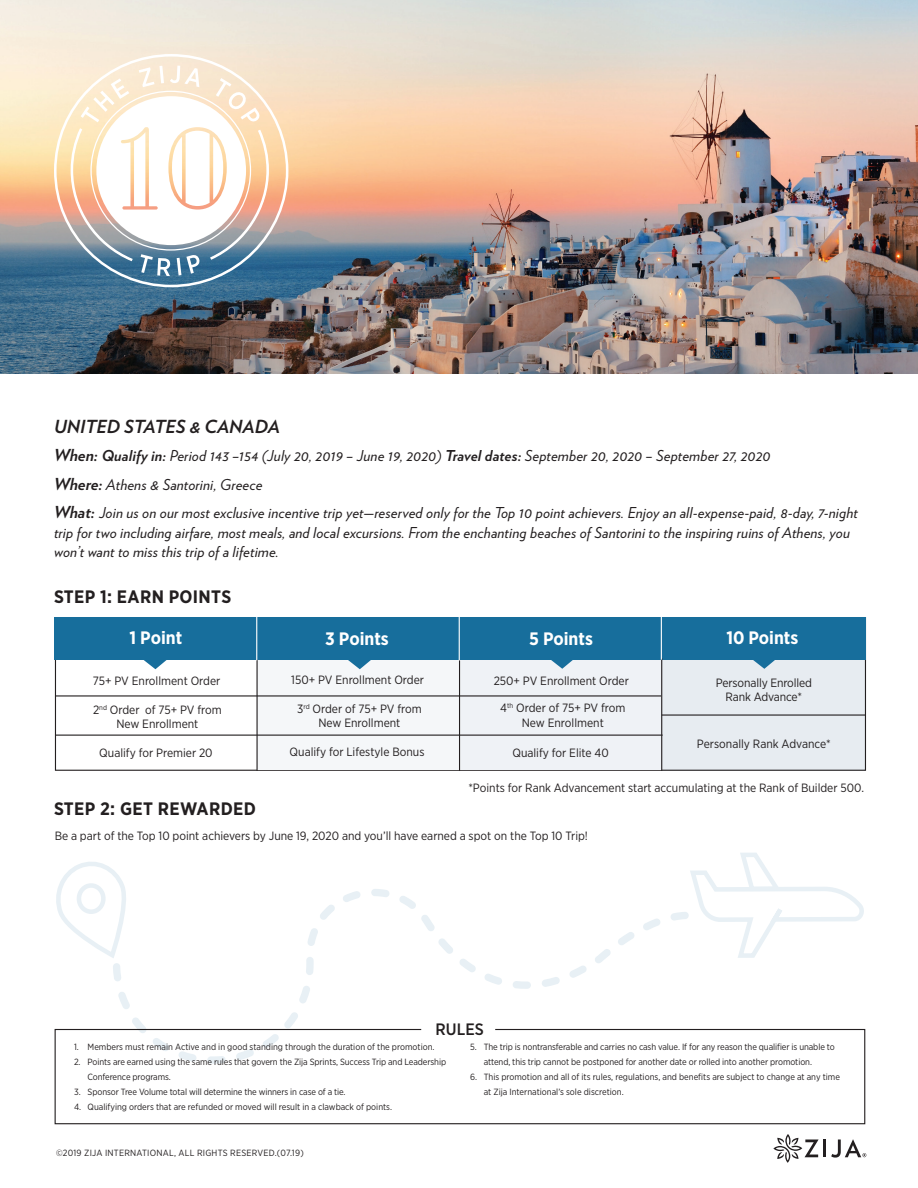
<style>
.page{position:relative;width:918px;height:1188px;background:#fff}
.page>*{position:absolute;margin:0;border:0;box-sizing:border-box;transform-origin:0 0}
.t1{font:700 18px "Gotham Narrow";letter-spacing:.02em;color:#231f20}
.t2{font:700 18px "Gotham Narrow";color:#fff}
.t3{font:italic 700 18px "Verlag";color:#231f20}
.t4{font:500 16.5px "Gotham Narrow";color:#231f20}
.t5{font:italic 15px/19.5px "Verlag";letter-spacing:.01em;color:#231f20}
.t6{font:12px/14.4px "Gotham Narrow";color:#231f20;text-align:center}
.t7{font:9px "Gotham Narrow";letter-spacing:-.01em;color:#231f20}
.t8{font:9px "Gotham Narrow";letter-spacing:.025em;color:#231f20}
.s1{font-weight:700;font-size:16.5px}
.s2{font-weight:700}
</style>
<div class="page">
<div style="left:663px;top:644px;width:203px;height:127px;background:#e7ecf1"></div>
<svg style="left:113px;top:960px;width:490px;height:68px"></svg>
<svg style="left:56px;top:853px;width:808px;height:107px"></svg>
<div style="left:459px;top:643px;width:203px;height:127px;background:#eff2f6"></div>
<div style="left:257px;top:643px;width:204px;height:127px;background:#f5f7f9"></div>
<div style="left:55px;top:617px;width:811px;height:43px;background:#176e9c"></div>
<img style="left:0;top:0;width:918px;height:374px">
<hr style="left:256px;top:660px;width:2px;height:111px;background:#231f20">
<hr style="left:459px;top:660px;width:1px;height:111px;background:#231f20">
<hr style="left:661px;top:658px;width:1px;height:113px;background:#231f20">
<hr style="left:55px;top:695px;width:606px;height:2px;background:#231f20">
<hr style="left:56px;top:735px;width:607px;height:1px;background:#231f20">
<svg style="left:143px;top:660px;width:24px;height:9px"></svg>
<svg style="left:348px;top:660px;width:23px;height:9px"></svg>
<svg style="left:551px;top:660px;width:22px;height:9px"></svg>
<svg style="left:753px;top:660px;width:22px;height:9px"></svg>
<hr style="left:662px;top:714px;width:203px;height:2px;background:#231f20">
<hr style="left:256px;top:617px;width:1px;height:43px;background:#fff">
<hr style="left:459px;top:617px;width:1px;height:43px;background:#fff">
<hr style="left:661px;top:617px;width:1px;height:43px;background:#fff">
<svg style="left:773px;top:1134px;width:93px;height:29px"></svg>
<svg style="left:54px;top:54px;width:234px;height:233px;background:#c0bcb3"></svg>
<svg style="left:71px;top:66px;width:198px;height:210px"></svg>
<svg style="left:54px;top:1028px;width:812px;height:97px"></svg>
<p class="t3" style="left:54px;top:412px;width:227px">UNITED STATES &amp; CANADA</p>
<p class="t5" style="left:54px;top:445px;width:718px"><span class="s1">When:</span> <span class="s2">Qualify in:</span> Period 143 –154 (July 20, 2019 – June 19, 2020) <span class="s2">Travel dates:</span> September 20, 2020 – September 27, 2020</p>
<p class="t5" style="left:54px;top:474px;width:210px"><span class="s1">Where:</span> Athens &amp; Santorini, Greece</p>
<p class="t5" style="left:54px;top:502px;width:805px"><span class="s1">What:</span> Join us on our most exclusive incentive trip yet—reserved only for the Top 10 point achievers. Enjoy an all-expense-paid, 8-day, 7-night trip for two including airfare, most meals, and local excursions. From the enchanting beaches of Santorini to the inspiring ruins of Athens, you won’t want to miss this trip of a lifetime.</p>
<p class="t1" style="left:54px;top:585px;width:179px">STEP 1: EARN POINTS</p>
<p class="t2" style="left:130px;top:626px;width:54px">1 Point</p>
<p class="t2" style="left:325px;top:627px;width:65px">3 Points</p>
<p class="t2" style="left:529px;top:627px;width:65px">5 Points</p>
<p class="t2" style="left:726px;top:626px;width:74px">10 Points</p>
<p class="t6" style="left:93px;top:673px;width:129px">75+ PV Enrollment Order</p>
<p class="t6" style="left:291px;top:673px;width:134px">150+ PV Enrollment Order</p>
<p class="t6" style="left:494px;top:673px;width:137px">250+ PV Enrollment Order</p>
<p class="t6" style="left:93px;top:702px;width:130px">2<sup>nd</sup> Order of 75+ PV from<br>New Enrollment</p>
<p class="t6" style="left:297px;top:701px;width:126px">3<sup>rd</sup> Order of 75+ PV from<br>New Enrollment</p>
<p class="t6" style="left:500px;top:701px;width:127px">4<sup>th</sup> Order of 75+ PV from<br>New Enrollment</p>
<p class="t6" style="left:99px;top:745px;width:115px">Qualify for Premier 20</p>
<p class="t6" style="left:290px;top:745px;width:136px">Qualify for Lifestyle Bonus</p>
<p class="t6" style="left:512px;top:745px;width:98px">Qualify for Elite 40</p>
<p class="t6" style="left:716px;top:675px;width:98px">Personally Enrolled</p>
<p class="t6" style="left:726px;top:689px;width:78px">Rank Advance*</p>
<p class="t6" style="left:697px;top:736px;width:135px">Personally Rank Advance*</p>
<p class="t1" style="left:54px;top:797px;width:203px">STEP 2: GET REWARDED</p>
<p class="t6" style="left:468px;top:781px;width:397px">*Points for Rank Advancement start accumulating at the Rank of Builder 500.</p>
<p class="t6" style="left:55px;top:828px;width:535px">Be a part of the Top 10 point achievers by June 19, 2020 and you’ll have earned a spot on the Top 10 Trip!</p>
<p class="t4" style="left:436px;top:1019px;width:50px">RULES</p>
<p class="t7" style="left:74px;top:1041px;width:362px">1. Members must remain Active and in good standing through the duration of the promotion.</p>
<p class="t7" style="left:74px;top:1056px;width:374px">2. Points are earned using the same rules that govern the Zija Sprints, Success Trip and Leadership</p>
<p class="t7" style="left:88px;top:1071px;width:85px">Conference programs.</p>
<p class="t7" style="left:74px;top:1086px;width:273px">3. Sponsor Tree Volume total will determine the winners in case of a tie.</p>
<p class="t7" style="left:74px;top:1101px;width:320px">4. Qualifying orders that are refunded or moved will result in a clawback of points.</p>
<p class="t8" style="left:56px;top:1147px;width:249px">©2019 ZIJA INTERNATIONAL, ALL RIGHTS RESERVED.(07.19)</p>
<p class="t7" style="left:470px;top:1041px;width:366px">5. The trip is nontransferable and carries no cash value. If for any reason the qualifier is unable to</p>
<p class="t7" style="left:484px;top:1056px;width:330px">attend, this trip cannot be postponed for another date or rolled into another promotion.</p>
<p class="t7" style="left:470px;top:1071px;width:371px">6. This promotion and all of its rules, regulations, and benefits are subject to change at any time</p>
<p class="t7" style="left:484px;top:1086px;width:142px">at Zija International’s sole discretion.</p>
</div>
